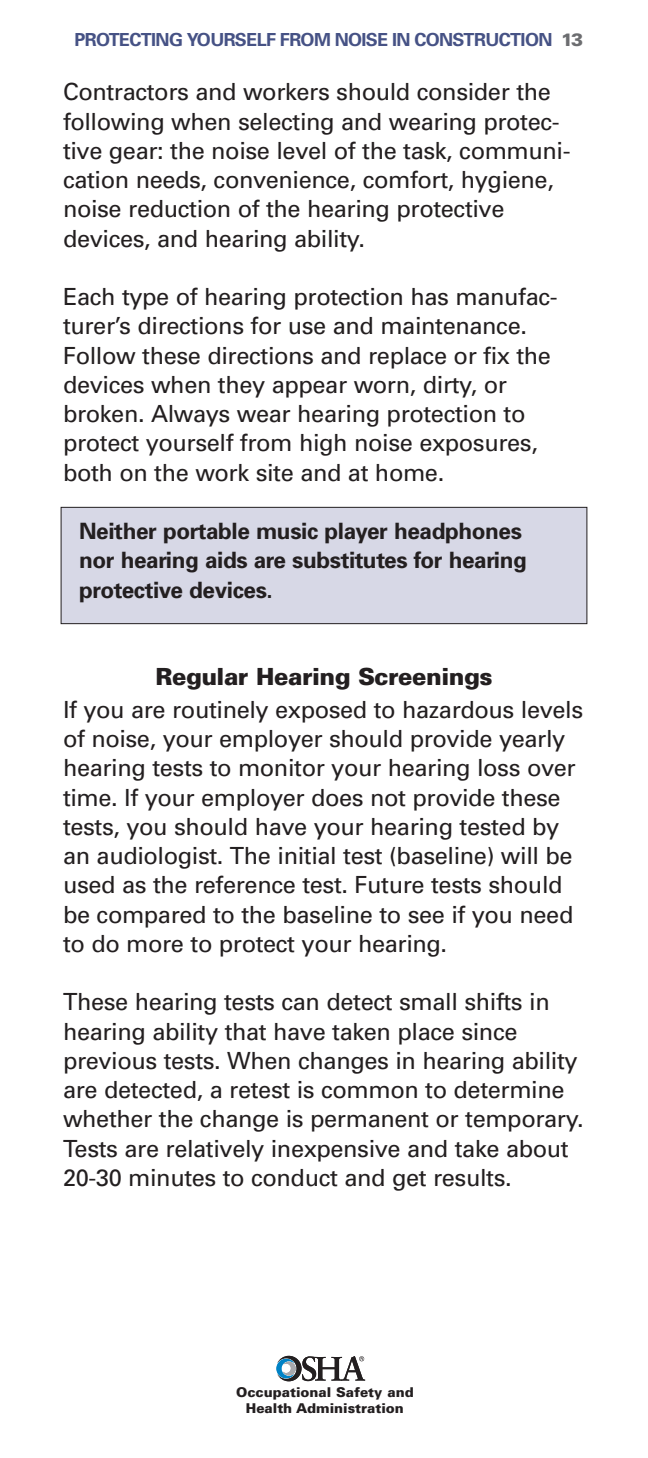
<style>
.page{position:relative;width:648px;height:1458px;background:#fff}
.page>*{position:absolute;margin:0;border:0;box-sizing:border-box;transform-origin:0 0}
.t1{font:23.62px/29.2px "Univers";letter-spacing:-.015em;color:#231f20}
.t2{font:900 23.62px "Univers";letter-spacing:-.02em;color:#231f20}
.t3{font:700 22.5px/29.2px "Univers";letter-spacing:-.015em;color:#231f20}
.t4{font:700 18px "Univers";letter-spacing:-.035em;color:#465285}
.t5{font:900 13.5px/16.2px "Univers";color:#231f20;text-align:center}
.s1{font-weight:900;color:#6c6d70}
</style>
<div class="page">
<div style="left:61px;top:507px;width:526px;height:117px;background:#d7d8e6"></div>
<div style="left:61px;top:507px;width:526px;height:117px;border:1px solid #231f20"></div>
<svg style="left:276px;top:1356px;width:89px;height:25px"></svg>
<p class="t4" style="left:74px;top:33px;width:510px">PROTECTING YOURSELF FROM NOISE IN CONSTRUCTION <span class="s1">13</span></p>
<p class="t1" style="left:63px;top:79px;width:509px">Contractors and workers should consider the following when selecting and wearing protec&shy;tive gear: the noise level of the task, communi&shy;cation needs, convenience, comfort, hygiene, noise reduction of the hearing protective devices, and hearing ability.</p>
<p class="t1" style="left:63px;top:284px;width:496px">Each type of hearing protection has manufac&shy;turer’s directions for use and maintenance.<br>Follow these directions and replace or fix the devices when they appear worn, dirty, or broken. Always wear hearing protection to protect yourself from high noise exposures, both on the work site and at home.</p>
<p class="t3" style="left:79px;top:518px;width:449px">Neither portable music player headphones nor hearing aids are substitutes for hearing protective devices.</p>
<p class="t2" style="left:156px;top:668px;width:339px">Regular Hearing Screenings</p>
<p class="t1" style="left:63px;top:697px;width:522px">If you are routinely exposed to hazardous levels of noise, your employer should provide yearly hearing tests to monitor your hearing loss over time. If your employer does not provide these tests, you should have your hearing tested by an audiologist. The initial test (baseline) will be used as the reference test. Future tests should be compared to the baseline to see if you need to do more to protect your hearing.</p>
<p class="t1" style="left:63px;top:989px;width:522px">These hearing tests can detect small shifts in hearing ability that have taken place since previous tests. When changes in hearing ability are detected, a retest is common to determine whether the change is permanent or temporary.<br>Tests are relatively inexpensive and take about 20-30 minutes to conduct and get results.</p>
<p class="t5" style="left:236px;top:1385px;width:179px">Occupational Safety and<br>Health Administration</p>
</div>
